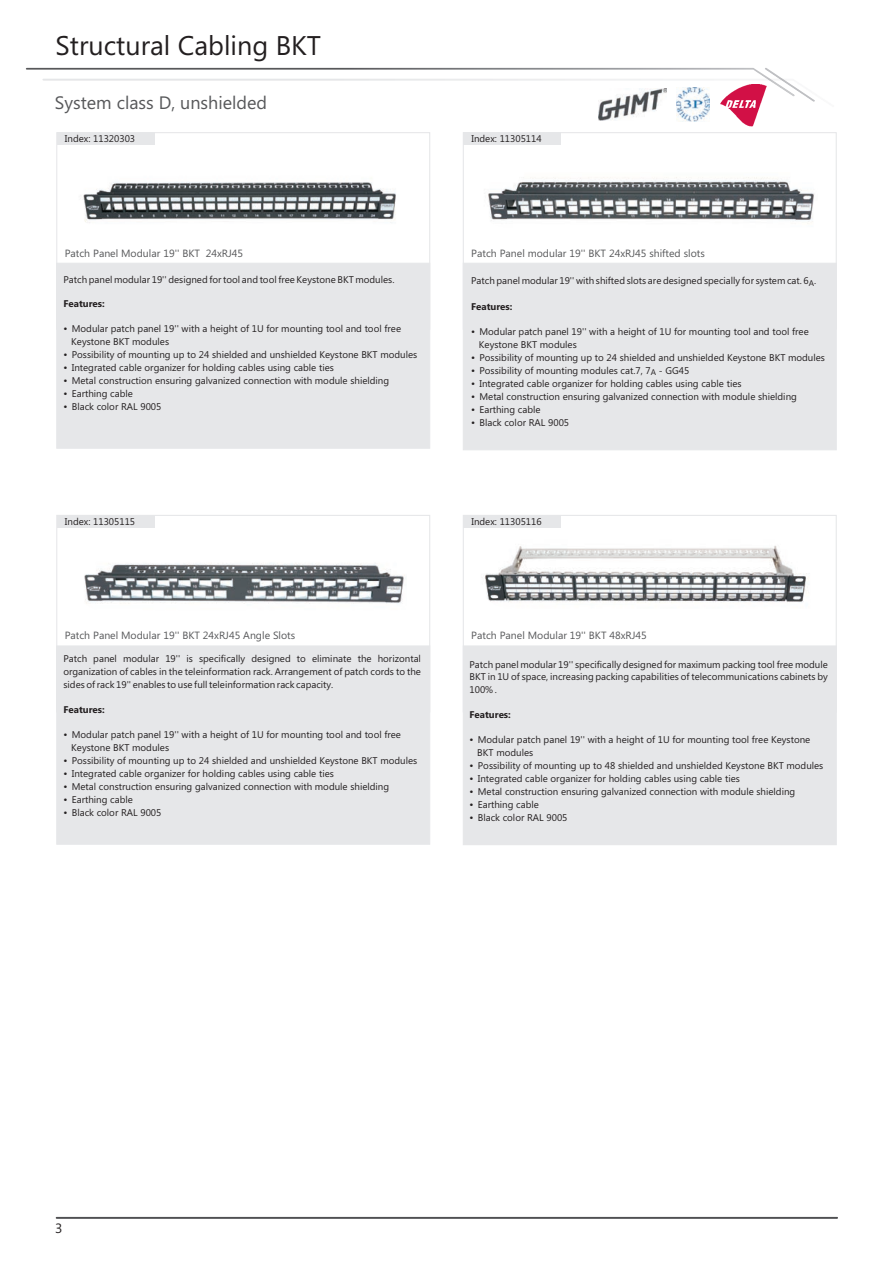
<style>
.page{position:relative;width:893px;height:1263px;background:#fff}
.page>*{position:absolute;margin:0;border:0;box-sizing:border-box;transform-origin:0 0}
.t1{font:27px "Ebrima";color:#231f20}
.t2{font:18px "Ebrima";color:#57585a}
.t3{font:13.5px "Ebrima";color:#231f20}
.t4{font:10.5px "Ebrima";color:#57585a}
.t5{font:9.75px/12.9px "Ebrima";color:#231f20}
.t6{font:700 9.75px "Ebrima";color:#231f20}
.t7{font:8.25px "Ebrima";color:#231f20}
</style>
<div class="page">
<img style="left:26px;top:68px;width:739px;height:21px">
<img style="left:765px;top:68px;width:50px;height:34px">
<img style="left:56px;top:1217px;width:782px;height:2px">
<div style="left:56px;top:263px;width:374px;height:186px;background:#e6e7e9"></div>
<div style="left:56px;top:132px;width:374px;height:198px;border:1px solid #e6e7e9"></div>
<div style="left:463px;top:263px;width:374px;height:187px;background:#e6e7e9"></div>
<div style="left:463px;top:132px;width:374px;height:198px;border:1px solid #e6e7e9"></div>
<div style="left:57px;top:133px;width:98px;height:12px;background:#e6e7e9"></div>
<div style="left:463px;top:133px;width:98px;height:12px;background:#e6e7e9"></div>
<img style="left:83px;top:182px;width:313px;height:41px">
<img style="left:84px;top:563px;width:322px;height:41px">
<div style="left:56px;top:645px;width:374px;height:200px;background:#e6e7e9"></div>
<div style="left:56px;top:515px;width:374px;height:197px;border:1px solid #e6e7e9"></div>
<div style="left:463px;top:645px;width:374px;height:200px;background:#e6e7e9"></div>
<div style="left:463px;top:515px;width:374px;height:197px;border:1px solid #e6e7e9"></div>
<div style="left:57px;top:515px;width:98px;height:12px;background:#e6e7e9"></div>
<div style="left:463px;top:515px;width:98px;height:12px;background:#e6e7e9"></div>
<img style="left:488px;top:177px;width:327px;height:47px">
<img style="left:485px;top:545px;width:323px;height:58px">
<img style="left:676px;top:87px;width:34px;height:35px">
<img style="left:599px;top:89px;width:68px;height:32px">
<img style="left:720px;top:85px;width:47px;height:41px">
<h1 class="t1" style="left:56px;top:36px;width:267px">Structural Cabling BKT</h1>
<h2 class="t2" style="left:55px;top:95px;width:214px">System class D, unshielded</h2>
<p class="t5" style="left:65px;top:133px;width:72px">Index: 11320303</p>
<p class="t5" style="left:471px;top:133px;width:72px">Index: 11305114</p>
<p class="t4" style="left:65px;top:249px;width:180px">Patch Panel Modular 19'' BKT 24xRJ45</p>
<p class="t4" style="left:471px;top:249px;width:235px">Patch Panel modular 19'' BKT 24xRJ45 shifted slots</p>
<p class="t5" style="left:63px;top:274px;width:333px">Patch panel modular 19'' designed for tool and tool free Keystone BKT modules.</p>
<p class="t6" style="left:63px;top:300px;width:43px">Features:</p>
<p class="t5" style="left:71px;top:323px;width:348px">Modular patch panel 19'' with a height of 1U for mounting tool and tool free Keystone BKT modules<br>Possibility of mounting up to 24 shielded and unshielded Keystone BKT modules Integrated cable organizer for holding cables using cable ties<br>Metal construction ensuring galvanized connection with module shielding Earthing cable<br>Black color RAL 9005</p>
<p class="t5" style="left:471px;top:275px;width:347px">Patch panel modular 19'' with shifted slots are designed specially for system cat. 6 .<sub>A</sub></p>
<p class="t6" style="left:471px;top:302px;width:43px">Features:</p>
<p class="t5" style="left:479px;top:326px;width:348px">Modular patch panel 19'' with a height of 1U for mounting tool and tool free Keystone BKT modules<br>Possibility of mounting up to 24 shielded and unshielded Keystone BKT modules Possibility of mounting modules cat.7, 7 - GG45</p>
<p class="t7" style="left:651px;top:369px;width:7px">A</p>
<p class="t5" style="left:479px;top:378px;width:319px">Integrated cable organizer for holding cables using cable ties<br>Metal construction ensuring galvanized connection with module shielding Earthing cable<br>Black color RAL 9005</p>
<p class="t5" style="left:65px;top:516px;width:72px">Index: 11305115</p>
<p class="t5" style="left:471px;top:516px;width:72px">Index: 11305116</p>
<p class="t4" style="left:65px;top:632px;width:232px">Patch Panel Modular 19'' BKT 24xRJ45 Angle Slots</p>
<p class="t4" style="left:471px;top:632px;width:177px">Patch Panel Modular 19'' BKT 48xRJ45</p>
<p class="t5" style="left:63px;top:653px;width:359px;text-align:justify">Patch panel modular 19'' is specifically designed to eliminate the horizontal organization of cables in the teleinformation rack. Arrangement of patch cords to the sides of rack 19'' enables to use full teleinformation rack capacity.</p>
<p class="t6" style="left:63px;top:706px;width:43px">Features:</p>
<p class="t5" style="left:71px;top:729px;width:348px">Modular patch panel 19'' with a height of 1U for mounting tool and tool free Keystone BKT modules<br>Possibility of mounting up to 24 shielded and unshielded Keystone BKT modules Integrated cable organizer for holding cables using cable ties<br>Metal construction ensuring galvanized connection with module shielding Earthing cable<br>Black color RAL 9005</p>
<p class="t5" style="left:469px;top:658px;width:360px;text-align:justify">Patch panel modular 19'' specifically designed for maximum packing tool free module BKT in 1U of space, increasing packing capabilities of telecommunications cabinets by 100% .</p>
<p class="t6" style="left:469px;top:711px;width:43px">Features:</p>
<p class="t5" style="left:477px;top:734px;width:348px">Modular patch panel 19'' with a height of 1U for mounting tool free Keystone BKT modules<br>Possibility of mounting up to 48 shielded and unshielded Keystone BKT modules Integrated cable organizer for holding cables using cable ties<br>Metal construction ensuring galvanized connection with module shielding Earthing cable<br>Black color RAL 9005</p>
<h3 class="t3" style="left:55px;top:1223px;width:9px">3</h3>
</div>
